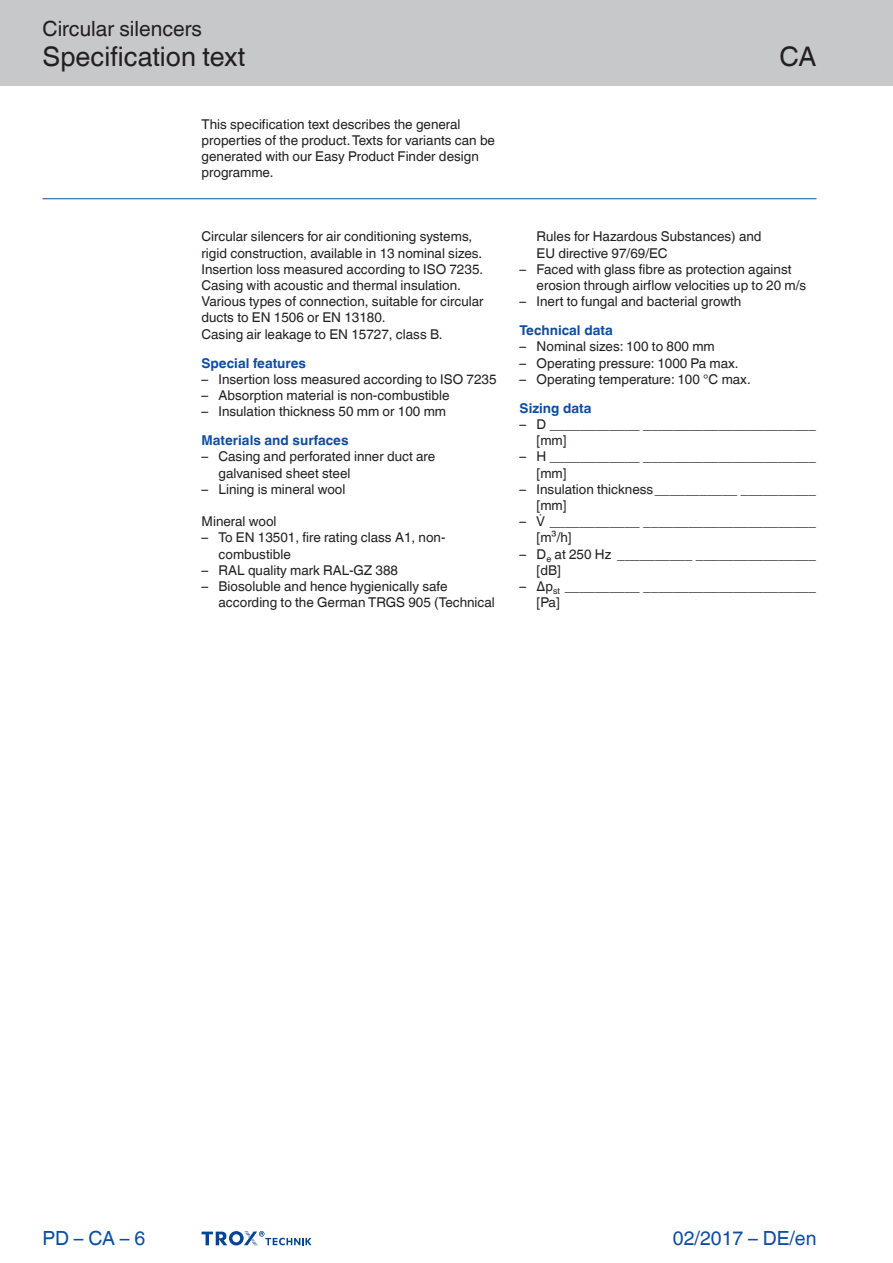
<style>
.page{position:relative;width:893px;height:1263px;background:#fff}
.page>*{position:absolute;margin:0;border:0;box-sizing:border-box;transform-origin:0 0}
.Navigation_2{font:27px "TROX Helvetica";color:#231f20}
.Navigation_3{font:27px "TROX Helvetica";color:#231f20}
.Navigation_1{font:21px "TROX Helvetica";color:#231f20}
.date{font:19.5px "TROX Helvetica";color:#0d4da1}
.pagina_li-re{font:19.5px "TROX Helvetica";color:#0d4da1}
.descr_txt_section_li{font:13.5px/16.2px "TROX Helvetica";color:#231f20}
.descr_txt_section_pa{font:13.5px/16.2px "TROX Helvetica";color:#231f20}
.descr_txt_section_ti{font:700 13.5px "TROX Helvetica";color:#0d4da1}
</style>
<div class="page">
<div style="left:0;top:0;width:893px;height:85px;background:#c7c8ca"></div>
<hr style="left:43px;top:198px;width:773px;height:1px;background:#0d4da1">
<svg style="left:202px;top:1231px;width:110px;height:15px"></svg>
<p class="Navigation_1" style="left:43px;top:17px;width:161px">Circular silencers</p>
<p class="Navigation_2" style="left:43px;top:41px;width:204px">Specification text</p>
<p class="descr_txt_section_pa" style="left:202px;top:116px;width:295px">This specification text describes the general properties of the product. Texts for variants can be generated with our Easy Product Finder design programme.</p>
<p class="descr_txt_section_pa" style="left:202px;top:229px;width:282px">Circular silencers for air conditioning systems, rigid construction, available in 13 nominal sizes.</p>
<p class="descr_txt_section_pa" style="left:202px;top:261px;width:283px">Insertion loss measured according to ISO 7235.</p>
<p class="descr_txt_section_pa" style="left:202px;top:277px;width:261px">Casing with acoustic and thermal insulation.</p>
<p class="descr_txt_section_pa" style="left:202px;top:293px;width:283px">Various types of connection, suitable for circular ducts to EN 1506 or EN 13180.</p>
<p class="descr_txt_section_pa" style="left:202px;top:326px;width:243px">Casing air leakage to EN 15727, class B.</p>
<p class="descr_txt_section_ti" style="left:202px;top:355px;width:106px">Special features</p>
<p class="descr_txt_section_li" style="left:202px;top:371px;width:296px">– Insertion loss measured according to ISO 7235</p>
<p class="descr_txt_section_li" style="left:202px;top:387px;width:250px">– Absorption material is non-combustible</p>
<p class="descr_txt_section_li" style="left:202px;top:403px;width:246px">– Insulation thickness 50 mm or 100 mm</p>
<p class="descr_txt_section_ti" style="left:202px;top:433px;width:148px">Materials and surfaces</p>
<p class="descr_txt_section_li" style="left:219px;top:449px;width:218px;text-indent:-17px">– Casing and perforated inner duct are galvanised sheet steel</p>
<p class="descr_txt_section_li" style="left:202px;top:481px;width:145px">– Lining is mineral wool</p>
<p class="descr_txt_section_pa" style="left:202px;top:513px;width:76px">Mineral wool</p>
<p class="descr_txt_section_li" style="left:219px;top:530px;width:228px;text-indent:-17px">– To EN 13501, fire rating class A1, non&shy;combustible</p>
<p class="descr_txt_section_li" style="left:202px;top:562px;width:198px">– RAL quality mark RAL-GZ 388</p>
<p class="descr_txt_section_li" style="left:219px;top:578px;width:278px;text-indent:-17px">– Biosoluble and hence hygienically safe according to the German TRGS 905 (Technical</p>
<p class="Navigation_3" style="left:779px;top:41px;width:39px">CA</p>
<p class="descr_txt_section_li" style="left:537px;top:229px;width:226px">Rules for Hazardous Substances) and<br>EU directive 97/69/EC</p>
<p class="descr_txt_section_li" style="left:537px;top:261px;width:271px;text-indent:-17px">– Faced with glass fibre as protection against erosion through airflow velocities up to 20 m/s</p>
<p class="descr_txt_section_li" style="left:520px;top:293px;width:223px">– Inert to fungal and bacterial growth</p>
<p class="descr_txt_section_ti" style="left:520px;top:323px;width:95px">Technical data</p>
<p class="descr_txt_section_li" style="left:520px;top:339px;width:197px">– Nominal sizes: 100 to 800 mm</p>
<p class="descr_txt_section_li" style="left:520px;top:355px;width:221px">– Operating pressure: 1000 Pa max.</p>
<p class="descr_txt_section_li" style="left:520px;top:371px;width:233px">– Operating temperature: 100 °C max.</p>
<p class="descr_txt_section_ti" style="left:520px;top:400px;width:73px">Sizing data</p>
<p class="descr_txt_section_li" style="left:537px;top:416px;width:281px;text-indent:-17px">– D ____________ _______________________ [mm]</p>
<p class="descr_txt_section_li" style="left:537px;top:449px;width:281px;text-indent:-17px">– H ____________ _______________________ [mm]</p>
<p class="descr_txt_section_li" style="left:537px;top:481px;width:281px;text-indent:-17px">– Insulation thickness___________ __________ [mm]</p>
<p class="descr_txt_section_li" style="left:537px;top:513px;width:281px;text-indent:-17px">– ____________ _______________________ [m³/h]</p>
<p class="descr_txt_section_li" style="left:537px;top:546px;width:281px;text-indent:-17px">– D<sub>e</sub> at 250 Hz __________ ________________ [dB]</p>
<p class="descr_txt_section_li" style="left:537px;top:578px;width:281px;text-indent:-17px">– Δp<sub>st</sub> __________ _______________________ [Pa]</p>
<p class="pagina_li-re" style="left:43px;top:1227px;width:104px">PD – CA – 6</p>
<p class="date" style="left:673px;top:1227px;width:145px">02/2017 – DE/en</p>
</div>
